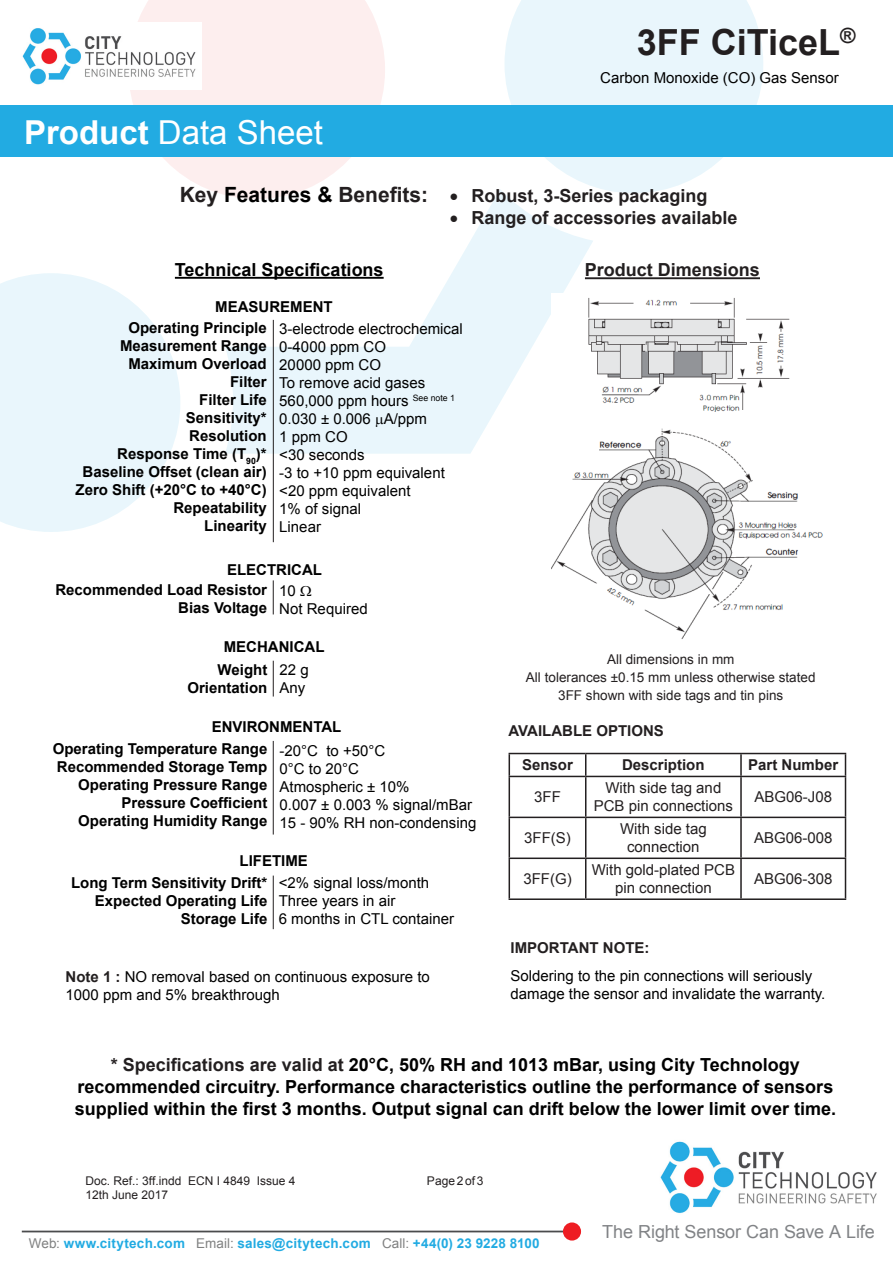
<style>
.page{position:relative;width:893px;height:1263px;background:#fff}
.page>*{position:absolute;margin:0;border:0;box-sizing:border-box;transform-origin:0 0}
.t1{font:700 36px "Arial";color:#231f20}
.t2{font:33px "Arial";color:#fff}
.t3{font:700 18px/21.6px "Arial";color:#000;text-align:center}
.Characteristics_Titl{font:700 18px "Arial";color:#231f20}
.t4{font:18px "Arial";letter-spacing:-.005em;color:#818386}
.t5{font:15px/28.8px "Arial";color:#000}
.t6{font:700 15px "Arial";color:#000}
.t7{font:15px/18px "Arial";color:#231f20;text-align:center}
.t8{font:700 15px "Arial";color:#231f20}
.Head_2{font:13.5px "Arial";color:#231f20}
.t9{font:700 13.5px "Arial";letter-spacing:.015em;color:#22abe2}
.t10{font:12px "Arial";color:#231f20}
.s1{font-weight:700}
.s2{font-size:21px}
.s3{font-size:21px;color:#000}
.s4{font-weight:700;color:#231f20}
.s5{color:#231f20}
.s6{font-weight:400;color:#808181}
</style>
<div class="page">
<svg style="left:225px;top:189px;width:368px;height:265px;fill:#ebf7fc"></svg>
<svg style="left:0;top:273px;width:180px;height:259px;fill:#e9f6fc"></svg>
<svg style="left:504px;top:0;width:259px;height:193px;fill:#e9f6fc"></svg>
<svg style="left:128px;top:0;width:257px;height:199px;fill:#fdeeee"></svg>
<div style="left:0;top:106px;width:893px;height:51px;background:#22abe2"></div>
<img style="left:22px;top:22px;width:179px;height:68px">
<hr style="left:22px;top:1230px;width:553px;height:2px;background:#4b4c4d">
<div style="left:563px;top:1222px;width:18px;height:18px;background:#ee1d23;border-radius:50%"></div>
<img style="left:660px;top:1141px;width:217px;height:73px">
<hr style="left:175px;top:277px;width:209px;height:2px;background:#000">
<hr style="left:273px;top:320px;width:1px;height:222px;background:#231f20">
<hr style="left:585px;top:277px;width:175px;height:2px;background:#231f20">
<hr style="left:273px;top:580px;width:1px;height:34px;background:#231f20">
<hr style="left:273px;top:661px;width:1px;height:35px;background:#231f20">
<hr style="left:273px;top:741px;width:1px;height:93px;background:#231f20">
<hr style="left:273px;top:875px;width:1px;height:54px;background:#231f20">
<hr style="left:509px;top:753px;width:77px;height:1px;background:#231f20">
<svg style="left:509px;top:754px;width:1px;height:22px"></svg>
<hr style="left:586px;top:753px;width:155px;height:1px;background:#231f20">
<svg style="left:585px;top:754px;width:1px;height:22px"></svg>
<hr style="left:741px;top:753px;width:105px;height:1px;background:#231f20">
<hr style="left:740px;top:754px;width:2px;height:22px;background:#231f20">
<svg style="left:845px;top:754px;width:1px;height:22px"></svg>
<hr style="left:509px;top:776px;width:77px;height:1px;background:#231f20">
<hr style="left:509px;top:777px;width:1px;height:40px;background:#231f20">
<hr style="left:586px;top:776px;width:155px;height:1px;background:#231f20">
<hr style="left:585px;top:777px;width:1px;height:40px;background:#231f20">
<hr style="left:741px;top:776px;width:105px;height:1px;background:#231f20">
<hr style="left:740px;top:777px;width:2px;height:40px;background:#231f20">
<hr style="left:845px;top:777px;width:1px;height:40px;background:#231f20">
<hr style="left:509px;top:817px;width:77px;height:1px;background:#231f20">
<hr style="left:509px;top:818px;width:1px;height:39px;background:#231f20">
<hr style="left:586px;top:817px;width:155px;height:1px;background:#231f20">
<hr style="left:585px;top:818px;width:1px;height:39px;background:#231f20">
<hr style="left:741px;top:817px;width:105px;height:1px;background:#231f20">
<hr style="left:740px;top:818px;width:2px;height:39px;background:#231f20">
<hr style="left:845px;top:818px;width:1px;height:39px;background:#231f20">
<hr style="left:509px;top:857px;width:77px;height:2px;background:#231f20">
<hr style="left:509px;top:859px;width:1px;height:39px;background:#231f20">
<hr style="left:586px;top:857px;width:155px;height:2px;background:#231f20">
<hr style="left:585px;top:859px;width:1px;height:39px;background:#231f20">
<hr style="left:741px;top:857px;width:105px;height:2px;background:#231f20">
<hr style="left:740px;top:859px;width:2px;height:39px;background:#231f20">
<hr style="left:845px;top:859px;width:1px;height:39px;background:#231f20">
<hr style="left:509px;top:898px;width:77px;height:2px;background:#231f20">
<hr style="left:586px;top:898px;width:155px;height:2px;background:#231f20">
<hr style="left:741px;top:898px;width:105px;height:2px;background:#231f20">
<img style="left:551px;top:293px;width:272px;height:346px">
<svg style="left:376px;top:417px;width:7px;height:10px"></svg>
<h2 class="t2" style="left:24px;top:111px;width:300px"><span class="s1">Product</span> Data Sheet</h2>
<h1 class="t1" style="left:637px;top:18px;width:220px">3FF CiTiceL<sup>®</sup></h1>
<p class="t5" style="left:600px;top:63px;width:240px">Carbon Monoxide (CO) Gas Sensor</p>
<p class="Characteristics_Titl" style="left:180px;top:184px;width:529px"><span class="s2">Key</span> <span class="s3">Features &amp;</span> <span class="s2">Benefits:</span> • Robust, 3-Series packaging</p>
<p class="Characteristics_Titl" style="left:450px;top:206px;width:289px">• Range of accessories available</p>
<p class="t3" style="left:175px;top:259px;width:210px">Technical Specifications</p>
<p class="t6" style="left:215px;top:297px;width:119px">MEASUREMENT</p>
<p class="t6" style="left:128px;top:318px;width:140px">Operating Principle</p>
<p class="t6" style="left:120px;top:336px;width:148px">Measurement Range</p>
<p class="t6" style="left:128px;top:354px;width:140px">Maximum Overload</p>
<p class="t6" style="left:230px;top:372px;width:38px">Filter</p>
<p class="t6" style="left:199px;top:390px;width:69px">Filter Life</p>
<p class="t6" style="left:186px;top:408px;width:82px">Sensitivity*</p>
<p class="t6" style="left:189px;top:426px;width:79px">Resolution</p>
<p class="t6" style="left:117px;top:444px;width:151px">Response Time (T<sub>90</sub>)*</p>
<p class="t6" style="left:83px;top:462px;width:186px">Baseline Offset (clean air)</p>
<p class="t6" style="left:76px;top:480px;width:193px">Zero Shift (+20°C to +40°C)</p>
<p class="t6" style="left:173px;top:498px;width:95px">Repeatability</p>
<p class="t6" style="left:204px;top:516px;width:64px">Linearity</p>
<p class="t5" style="left:279px;top:315px;width:185px">3-electrode electrochemical</p>
<p class="t5" style="left:279px;top:333px;width:108px">0-4000 ppm CO</p>
<p class="t5" style="left:279px;top:351px;width:103px">20000 ppm CO</p>
<p class="t5" style="left:279px;top:369px;width:147px">To remove acid gases</p>
<p class="t5" style="left:279px;top:387px;width:177px">560,000 ppm hours <sup>See</sup> <sup>note</sup> <sup>1</sup></p>
<p class="t5" style="left:279px;top:405px;width:149px">0.030 ± 0.006 A/ppm</p>
<p class="t5" style="left:279px;top:423px;width:70px">1 ppm CO</p>
<p class="t5" style="left:279px;top:441px;width:87px">&lt;30 seconds</p>
<p class="t5" style="left:279px;top:459px;width:167px">-3 to +10 ppm equivalent</p>
<p class="t5" style="left:279px;top:477px;width:133px">&lt;20 ppm equivalent</p>
<p class="t5" style="left:279px;top:495px;width:83px">1% of signal</p>
<p class="t5" style="left:279px;top:513px;width:43px">Linear</p>
<p class="t6" style="left:227px;top:559px;width:96px">ELECTRICAL</p>
<p class="t6" style="left:55px;top:579px;width:213px">Recommended Load Resistor</p>
<p class="t6" style="left:178px;top:597px;width:90px">Bias Voltage</p>
<p class="t5" style="left:279px;top:577px;width:18px">10</p>
<p class="t5" style="left:279px;top:595px;width:90px">Not Required</p>
<p class="t6" style="left:224px;top:637px;width:102px">MECHANICAL</p>
<p class="t6" style="left:218px;top:660px;width:51px">Weight</p>
<p class="t6" style="left:187px;top:678px;width:82px">Orientation</p>
<p class="t5" style="left:280px;top:656px;width:31px">22 g</p>
<p class="t5" style="left:280px;top:674px;width:27px">Any</p>
<p class="t6" style="left:212px;top:716px;width:131px">ENVIRONMENTAL</p>
<p class="t6" style="left:53px;top:739px;width:216px">Operating Temperature Range</p>
<p class="t6" style="left:57px;top:757px;width:212px">Recommended Storage Temp</p>
<p class="t6" style="left:78px;top:775px;width:191px">Operating Pressure Range</p>
<p class="t6" style="left:122px;top:793px;width:147px">Pressure Coefficient</p>
<p class="t6" style="left:78px;top:811px;width:191px">Operating Humidity Range</p>
<p class="t5" style="left:280px;top:737px;width:107px">-20°C to +50°C</p>
<p class="t5" style="left:280px;top:755px;width:81px">0°C to 20°C</p>
<p class="t5" style="left:280px;top:773px;width:131px">Atmospheric ± 10%</p>
<p class="t5" style="left:280px;top:791px;width:194px">0.007 ± 0.003 % signal/mBar</p>
<p class="t5" style="left:280px;top:809px;width:198px">15 - 90% RH non-condensing</p>
<p class="t6" style="left:240px;top:851px;width:70px">LIFETIME</p>
<p class="t6" style="left:71px;top:873px;width:198px">Long Term Sensitivity Drift*</p>
<p class="t6" style="left:95px;top:891px;width:174px">Expected Operating Life</p>
<p class="t6" style="left:181px;top:909px;width:88px">Storage Life</p>
<p class="t5" style="left:279px;top:869px;width:152px">&lt;2% signal loss/month</p>
<p class="t5" style="left:279px;top:887px;width:118px">Three years in air</p>
<p class="t5" style="left:279px;top:905px;width:177px">6 months in CTL container</p>
<p class="t5" style="left:66px;top:967px;width:366px;line-height:18px"><span class="s4">Note 1 :</span> NO removal based on continuous exposure to<br>1000 ppm and 5% breakthrough</p>
<p class="Characteristics_Titl" style="left:585px;top:258px;width:177px">Product Dimensions</p>
<p class="Head_2" style="left:607px;top:650px;width:129px">All dimensions in mm</p>
<p class="Head_2" style="left:526px;top:668px;width:291px">All tolerances ±0.15 mm unless otherwise stated</p>
<p class="Head_2" style="left:558px;top:686px;width:227px">3FF shown with side tags and tin pins</p>
<p class="t8" style="left:509px;top:721px;width:157px">AVAILABLE OPTIONS</p>
<p class="t8" style="left:522px;top:755px;width:52px">Sensor</p>
<p class="t8" style="left:622px;top:755px;width:84px">Description</p>
<p class="t8" style="left:748px;top:755px;width:92px">Part Number</p>
<p class="t7" style="left:534px;top:788px;width:28px">3FF</p>
<p class="t7" style="left:594px;top:779px;width:141px">With side tag and<br>PCB pin connections</p>
<p class="t7" style="left:754px;top:788px;width:79px">ABG06-J08</p>
<p class="t7" style="left:524px;top:829px;width:48px">3FF(S)</p>
<p class="t7" style="left:620px;top:820px;width:88px">With side tag connection</p>
<p class="t7" style="left:754px;top:829px;width:80px">ABG06-008</p>
<p class="t7" style="left:523px;top:870px;width:50px">3FF(G)</p>
<p class="t7" style="left:592px;top:861px;width:145px">With gold-plated PCB pin connection</p>
<p class="t7" style="left:754px;top:870px;width:80px">ABG06-308</p>
<p class="t5" style="left:511px;top:933px;width:303px"><span class="s4">IMPORTANT NOTE:<br></span>Soldering to the pin connections will seriously</p>
<p class="t5" style="left:511px;top:980px;width:316px">damage the sensor and invalidate the warranty.</p>
<p class="t3" style="left:75px;top:1055px;width:763px"><span class="s5">* Specifications are valid at</span> 20°C, 50% RH and 1013 mBar, using City Technology recommended circuitry. Performance characteristics outline the performance of sensors supplied within the first 3 months. Output signal can drift below the lower limit over time.</p>
<p class="t10" style="left:86px;top:1173px;width:211px">Doc. Ref.: 3ff.indd ECN I 4849 Issue 4</p>
<p class="t10" style="left:427px;top:1173px;width:58px">Page 2 of 3</p>
<p class="t10" style="left:86px;top:1187px;width:84px">12th June 2017</p>
<p class="t9" style="left:29px;top:1234px;width:512px"><span class="s6">Web:</span> www.citytech.com <span class="s6">Email:</span> sales@citytech.com <span class="s6">Call:</span> +44(0) 23 9228 8100</p>
<p class="t4" style="left:602px;top:1220px;width:274px">The Right Sensor Can Save A Life</p>
</div>
